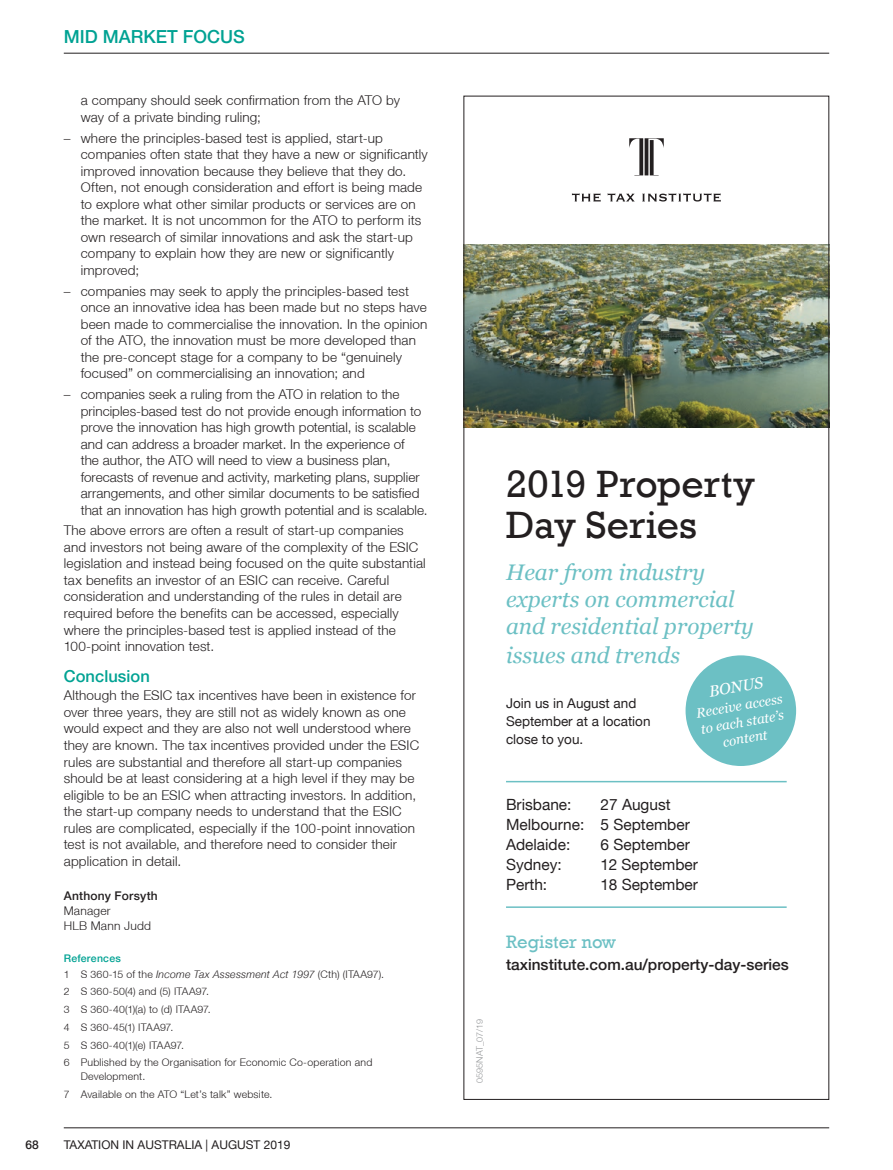
<style>
.page{position:relative;width:893px;height:1170px;background:#fff}
.page>*{position:absolute;margin:0;border:0;box-sizing:border-box;transform-origin:0 0}
.t1{font:39px/40.5px "Rockwell";color:#231f20}
.t2{font:italic 22.5px/27.5px "Georgia";color:#6cc0c4}
.t3{font:18.45px "Rockwell";color:#6cc0c4}
.t4{font:500 18px "Helvetica Neue LT";color:#00a293}
.t5{font:500 16.5px "Helvetica Neue LT";letter-spacing:.005em;color:#00a293}
.t6{font:italic 15.75px "Georgia";color:#fff}
.t7{font:15.45px/20.1px "Helvetica Neue LT";color:#231f20}
.t8{font:500 15.45px "Helvetica Neue LT";color:#231f20}
.t9{font:300 13.5px/16.5px "Helvetica Neue LT";letter-spacing:.01em;color:#231f20}
.t10{font:13.5px/18px "Helvetica Neue LT";color:#231f20}
.t11{font:italic 13.5px/16.5px "Georgia";color:#fff;text-align:center}
.t12{font:12px "Helvetica Neue LT";color:#231f20}
.t13{font:300 12px/15px "Helvetica Neue LT";letter-spacing:.015em;color:#231f20}
.t14{font:500 12px "Helvetica Neue LT";letter-spacing:.015em;color:#231f20}
.t15{font:300 10.5px/17.7px "Helvetica Neue LT";letter-spacing:.02em;color:#231f20}
.t16{font:300 9px "Helvetica Neue LT";color:#949698}
.s1{font-weight:500;color:#00a293}
.s2{font-style:italic}
</style>
<div class="page">
<hr style="left:64px;top:1127px;width:765px;height:1px;background:#231f20">
<hr style="left:64px;top:53px;width:765px;height:1px;background:#231f20">
<svg style="left:572px;top:193px;width:29px;height:9px"></svg>
<svg style="left:608px;top:193px;width:27px;height:8px"></svg>
<svg style="left:642px;top:193px;width:79px;height:9px"></svg>
<svg style="left:629px;top:138px;width:35px;height:37px"></svg>
<img style="left:465px;top:244px;width:362px;height:183px">
<hr style="left:506px;top:780px;width:281px;height:2px;background:#6cc0c4">
<hr style="left:506px;top:906px;width:281px;height:1px;background:#6cc0c4">
<div style="left:686px;top:655px;width:110px;height:111px;background:#6cc0c4;border-radius:50%"></div>
<h3 class="t4" style="left:64px;top:26px;width:183px">Mid Market Focus</h3>
<p class="t9" style="left:81px;top:92px;width:321px">a company should seek confirmation from the ATO by way of a private binding ruling;</p>
<p class="t9" style="left:81px;top:129px;width:349px;text-indent:-17px">– where the principles-based test is applied, start-up companies often state that they have a new or significantly improved innovation because they believe that they do.<br>Often, not enough consideration and effort is being made to explore what other similar products or services are on the market. It is not uncommon for the ATO to perform its own research of similar innovations and ask the start-up company to explain how they are new or significantly improved;</p>
<p class="t9" style="left:81px;top:282px;width:348px;text-indent:-17px">– companies may seek to apply the principles-based test once an innovative idea has been made but no steps have been made to commercialise the innovation. In the opinion of the ATO, the innovation must be more developed than the pre-concept stage for a company to be “genuinely focused” on commercialising an innovation; and</p>
<p class="t9" style="left:81px;top:385px;width:348px;text-indent:-17px">– companies seek a ruling from the ATO in relation to the principles-based test do not provide enough information to prove the innovation has high growth potential, is scalable and can address a broader market. In the experience of<br>the author, the ATO will need to view a business plan, forecasts of revenue and activity, marketing plans, supplier arrangements, and other similar documents to be satisfied that an innovation has high growth potential and is scalable.</p>
<p class="t9" style="left:64px;top:522px;width:363px">The above errors are often a result of start-up companies and investors not being aware of the complexity of the ESIC legislation and instead being focused on the quite substantial tax benefits an investor of an ESIC can receive. Careful consideration and understanding of the rules in detail are required before the benefits can be accessed, especially where the principles-based test is applied instead of the 100-point innovation test.</p>
<p class="t5" style="left:64px;top:666px;width:88px">Conclusion</p>
<p class="t9" style="left:64px;top:687px;width:357px">Although the ESIC tax incentives have been in existence for over three years, they are still not as widely known as one would expect and they are also not well understood where they are known. The tax incentives provided under the ESIC rules are substantial and therefore all start-up companies should be at least considering at a high level if they may be eligible to be an ESIC when attracting investors. In addition, the start-up company needs to understand that the ESIC rules are complicated, especially if the 100-point innovation test is not available, and therefore need to consider their application in detail.</p>
<p class="t14" style="left:64px;top:888px;width:96px">Anthony Forsyth</p>
<p class="t13" style="left:64px;top:902px;width:89px">Manager<br>HLB Mann Judd</p>
<p class="t15" style="left:64px;top:950px;width:322px;line-height:15.6px"><span class="s1">References<br></span>1 S 360-15 of the <span class="s2">Income Tax Assessment Act 1997</span> (Cth) (ITAA97).</p>
<p class="t15" style="left:64px;top:982px;width:310px">2 S 360-50(4) and (5) ITAA97.<br>3 S 360-40(1)(a) to (d) ITAA97.<br>4 S 360-45(1) ITAA97.<br>5 S 360-40(1)(e) ITAA97.<br>6 Published by the Organisation for Economic Co-operation and</p>
<p class="t15" style="left:64px;top:1066px;width:210px;text-indent:17px">Development.<br>7 Available on the ATO “Let’s talk” website.</p>
<p class="t14" style="left:26px;top:1137px;width:15px">68</p>
<p class="t12" style="left:64px;top:1137px;width:165px">TAXATION IN AUSTRALIA | August</p>
<p class="t12" style="left:264px;top:1137px;width:28px">2019</p>
<p class="t16" style="left:474px;top:1082px;width:65px;rotate:-90deg">0595NAT_07/19</p>
<h1 class="t1" style="left:506px;top:464px;width:250px">2019 Property<br>Day Series</h1>
<h2 class="t2" style="left:506px;top:557px;width:249px">Hear from industry experts on commercial and residential property issues and trends</h2>
<p class="t10" style="left:506px;top:694px;width:146px">Join us in August and<br>September at a location close to you.</p>
<p class="t6" style="left:707px;top:680px;width:56px;rotate:-10deg">BONUS</p>
<p class="t11" style="left:695px;top:704px;width:89px;rotate:-10deg">Receive access to each state’s content</p>
<p class="t7" style="left:506px;top:793px;width:185px;text-indent:94px">27 August<br>Melbourne: 5 September<br>Adelaide:</p>
<p class="t7" style="left:506px;top:793px;width:67px">Brisbane:</p>
<p class="t7" style="left:600px;top:834px;width:91px">6 September</p>
<p class="t7" style="left:506px;top:854px;width:57px">Sydney:</p>
<p class="t7" style="left:600px;top:854px;width:99px">12 September</p>
<p class="t7" style="left:506px;top:874px;width:43px">Perth:</p>
<p class="t7" style="left:600px;top:874px;width:99px">18 September</p>
<h3 class="t3" style="left:506px;top:931px;width:112px">Register now</h3>
<p class="t8" style="left:506px;top:955px;width:284px">taxinstitute.com.au/property-day-series</p>
</div>
